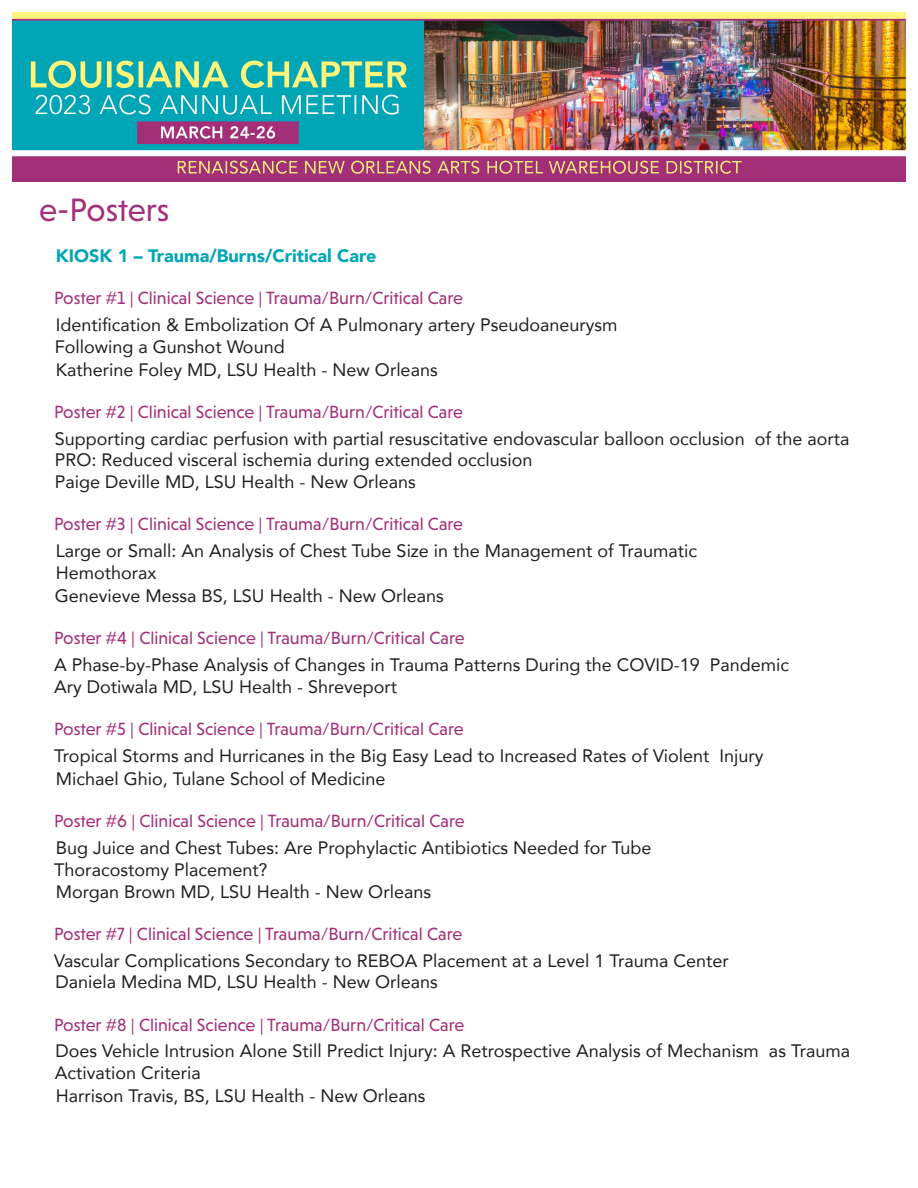
<style>
.page{position:relative;width:918px;height:1188px;background:#fff}
.page>*{position:absolute;margin:0;border:0;box-sizing:border-box;transform-origin:0 0}
.No_Spacing{font:33px "Niveau Grotesk";color:#a32f78}
.t1{font:18px/21.6px "Avenir";color:#231f20}
.t2{font:18px "Niveau Grotesk";color:#a32f78}
.t3{font:900 18px "Avenir";color:#00a5b5}
</style>
<div class="page">
<img style="left:12px;top:13px;width:894px;height:169px">
<p class="No_Spacing" style="left:39px;top:191px;width:132px">e-Posters</p>
<p class="t3" style="left:56px;top:240px;width:322px">KIOSK 1 – Trauma/Burns/Critical Care</p>
<p class="t2" style="left:54px;top:288px;width:411px">Poster #1 | Clinical Science | Trauma/Burn/Critical Care</p>
<p class="t1" style="left:55px;top:314px;width:564px">Identification &amp; Embolization Of A Pulmonary artery Pseudoaneurysm<br>Following a Gunshot Wound</p>
<p class="t1" style="left:56px;top:358px;width:383px">Katherine Foley MD, LSU Health - New Orleans</p>
<p class="t2" style="left:54px;top:402px;width:411px">Poster #2 | Clinical Science | Trauma/Burn/Critical Care</p>
<p class="t1" style="left:55px;top:427px;width:796px">Supporting cardiac perfusion with partial resuscitative endovascular balloon occlusion of the aorta<br>PRO: Reduced visceral ischemia during extended occlusion<br>Paige Deville MD, LSU Health - New Orleans</p>
<p class="t2" style="left:54px;top:514px;width:411px">Poster #3 | Clinical Science | Trauma/Burn/Critical Care</p>
<p class="t1" style="left:56px;top:539px;width:643px">Large or Small: An Analysis of Chest Tube Size in the Management of Traumatic<br>Hemothorax</p>
<p class="t1" style="left:55px;top:584px;width:390px">Genevieve Messa BS, LSU Health - New Orleans</p>
<p class="t2" style="left:54px;top:627px;width:412px">Poster #4 | Clinical Science | Trauma/Burn/Critical Care</p>
<p class="t1" style="left:54px;top:653px;width:737px">A Phase-by-Phase Analysis of Changes in Trauma Patterns During the COVID-19 Pandemic</p>
<p class="t1" style="left:54px;top:675px;width:345px">Ary Dotiwala MD, LSU Health - Shreveport</p>
<p class="t2" style="left:54px;top:719px;width:411px">Poster #5 | Clinical Science | Trauma/Burn/Critical Care</p>
<p class="t1" style="left:54px;top:744px;width:711px">Tropical Storms and Hurricanes in the Big Easy Lead to Increased Rates of Violent Injury</p>
<p class="t1" style="left:56px;top:767px;width:331px">Michael Ghio, Tulane School of Medicine</p>
<p class="t2" style="left:54px;top:811px;width:412px">Poster #6 | Clinical Science | Trauma/Burn/Critical Care</p>
<p class="t1" style="left:54px;top:836px;width:599px">Bug Juice and Chest Tubes: Are Prophylactic Antibiotics Needed for Tube<br>Thoracostomy Placement?</p>
<p class="t1" style="left:56px;top:880px;width:377px">Morgan Brown MD, LSU Health - New Orleans</p>
<p class="t2" style="left:54px;top:924px;width:410px">Poster #7 | Clinical Science | Trauma/Burn/Critical Care</p>
<p class="t1" style="left:54px;top:949px;width:676px">Vascular Complications Secondary to REBOA Placement at a Level 1 Trauma Center<br>Daniela Medina MD, LSU Health - New Orleans</p>
<p class="t2" style="left:54px;top:1014px;width:412px">Poster #8 | Clinical Science | Trauma/Burn/Critical Care</p>
<p class="t1" style="left:55px;top:1040px;width:797px">Does Vehicle Intrusion Alone Still Predict Injury: A Retrospective Analysis of Mechanism as Trauma<br>Activation Criteria</p>
<p class="t1" style="left:56px;top:1085px;width:371px">Harrison Travis, BS, LSU Health - New Orleans</p>
</div>
